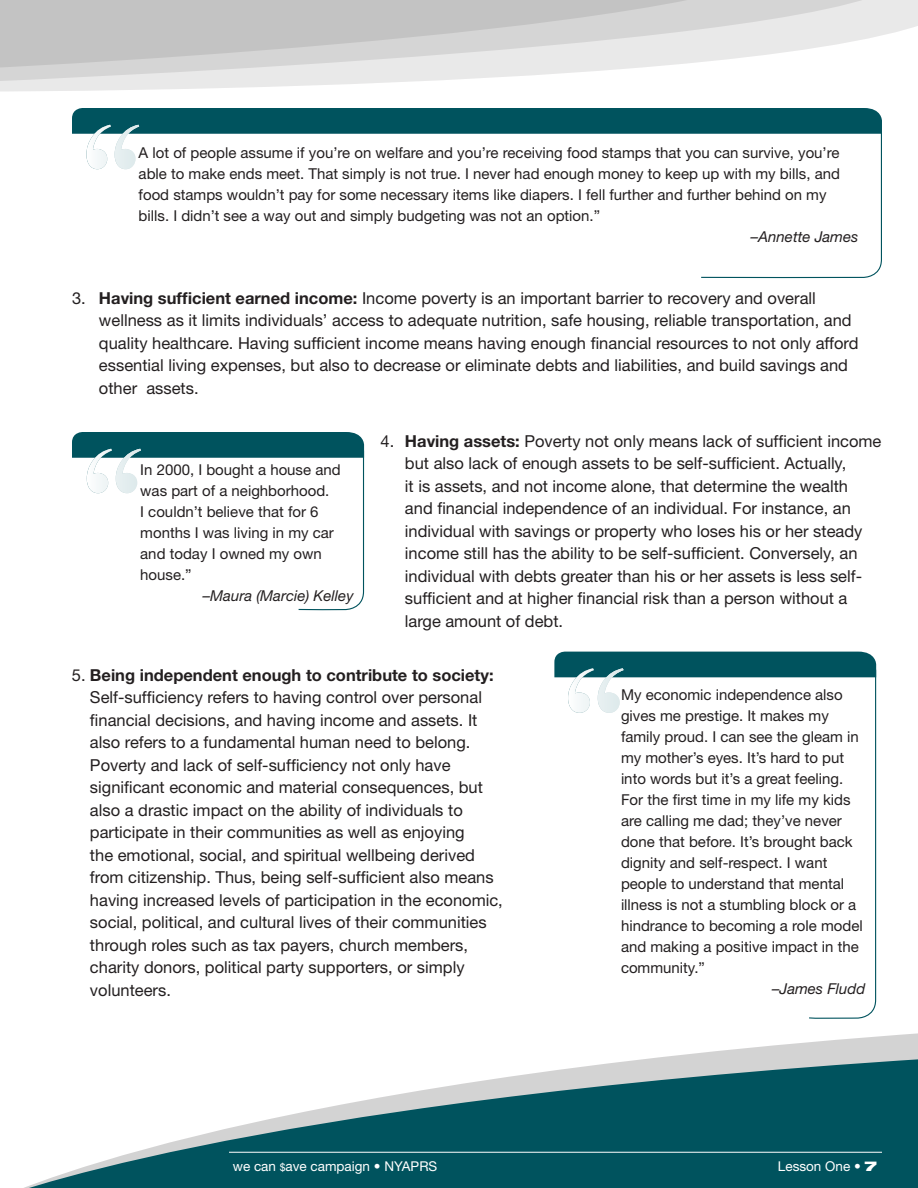
<style>
.page{position:relative;width:918px;height:1188px;background:#fff}
.page>*{position:absolute;margin:0;border:0;box-sizing:border-box;transform-origin:0 0}
.t1{font:16.5px/22.5px "Helvetica Neue";color:#231f20}
.t2{font:15px/21px "Helvetica Neue";color:#231f20}
.t3{font:italic 15px "Helvetica Neue";color:#231f20}
.t4{font:13.5px "Helvetica Neue";color:#fff}
.s1{font-weight:700}
.s2{font-size:10.5px}
.s3{font-weight:900;font-stretch:expanded}
</style>
<div class="page">
<svg style="left:647px;top:1033px;width:271px;height:26px;fill:#d3d3d3"></svg>
<svg style="left:24px;top:1059px;width:894px;height:129px;fill:#00535e"></svg>
<svg style="left:0;top:0;width:918px;height:92px"></svg>
<svg style="left:0;top:0;width:906px;height:81px;fill:#e9e9e9"></svg>
<svg style="left:0;top:0;width:812px;height:68px;background:#d1d1d1"></svg>
<hr style="left:229px;top:1152px;width:653px;height:1px;background:#fff">
<svg style="left:96px;top:444px;width:269px;height:167px"></svg>
<svg style="left:72px;top:432px;width:292px;height:61px"></svg>
<svg style="left:809px;top:663px;width:68px;height:356px"></svg>
<svg style="left:554px;top:652px;width:322px;height:61px"></svg>
<svg style="left:96px;top:169px;width:786px;height:110px"></svg>
<svg style="left:72px;top:108px;width:810px;height:61px"></svg>
<p class="t2" style="left:139px;top:142px;width:703px">A lot of people assume if you’re on welfare and you’re receiving food stamps that you can survive, you’re able to make ends meet. That simply is not true. I never had enough money to keep up with my bills, and food stamps wouldn’t pay for some necessary items like diapers. I fell further and further behind on my bills. I didn’t see a way out and simply budgeting was not an option.”</p>
<p class="t3" style="left:751px;top:227px;width:109px">–Annette James</p>
<p class="t1" style="left:99px;top:287px;width:761px;text-indent:-27px">3. <span class="s1">Having sufficient earned income:</span> Income poverty is an important barrier to recovery and overall wellness as it limits individuals’ access to adequate nutrition, safe housing, reliable transportation, and quality healthcare. Having sufficient income means having enough financial resources to not only afford essential living expenses, but also to decrease or eliminate debts and liabilities, and build savings and other assets.</p>
<p class="t1" style="left:405px;top:429px;width:478px;text-indent:-24px">4. <span class="s1">Having assets:</span> Poverty not only means lack of sufficient income but also lack of enough assets to be self-sufficient. Actually,<br>it is assets, and not income alone, that determine the wealth<br>and financial independence of an individual. For instance, an individual with savings or property who loses his or her steady income still has the ability to be self-sufficient. Conversely, an individual with debts greater than his or her assets is less self&shy;sufficient and at higher financial risk than a person without a large amount of debt.</p>
<p class="t1" style="left:90px;top:663px;width:414px;text-indent:-18px">5. <span class="s1">Being independent enough to contribute to society:<br></span>Self-sufficiency refers to having control over personal financial decisions, and having income and assets. It also refers to a fundamental human need to belong.<br>Poverty and lack of self-sufficiency not only have significant economic and material consequences, but also a drastic impact on the ability of individuals to participate in their communities as well as enjoying<br>the emotional, social, and spiritual wellbeing derived from citizenship. Thus, being self-sufficient also means having increased levels of participation in the economic, social, political, and cultural lives of their communities through roles such as tax payers, church members, charity donors, political party supporters, or simply volunteers.</p>
<p class="t2" style="left:140px;top:459px;width:202px">In 2000, I bought a house and was part of a neighborhood.<br>I couldn’t believe that for 6 months I was living in my car and today I owned my own house.”</p>
<p class="t3" style="left:203px;top:586px;width:152px">–Maura (Marcie) Kelley</p>
<p class="t2" style="left:621px;top:684px;width:243px">My economic independence also gives me prestige. It makes my family proud. I can see the gleam in my mother’s eyes. It’s hard to put into words but it’s a great feeling.<br>For the first time in my life my kids are calling me dad; they’ve never done that before. It’s brought back dignity and self-respect. I want people to understand that mental illness is not a stumbling block or a hindrance to becoming a role model and making a positive impact in the community.”</p>
<p class="t3" style="left:772px;top:980px;width:95px">–James Fludd</p>
<p class="t4" style="left:233px;top:1158px;width:206px">we can <span class="s2">$</span>ave campaign • NYAPRS</p>
<p class="t4" style="left:778px;top:1158px;width:101px">Lesson One • <span class="s3">7</span></p>
</div>
